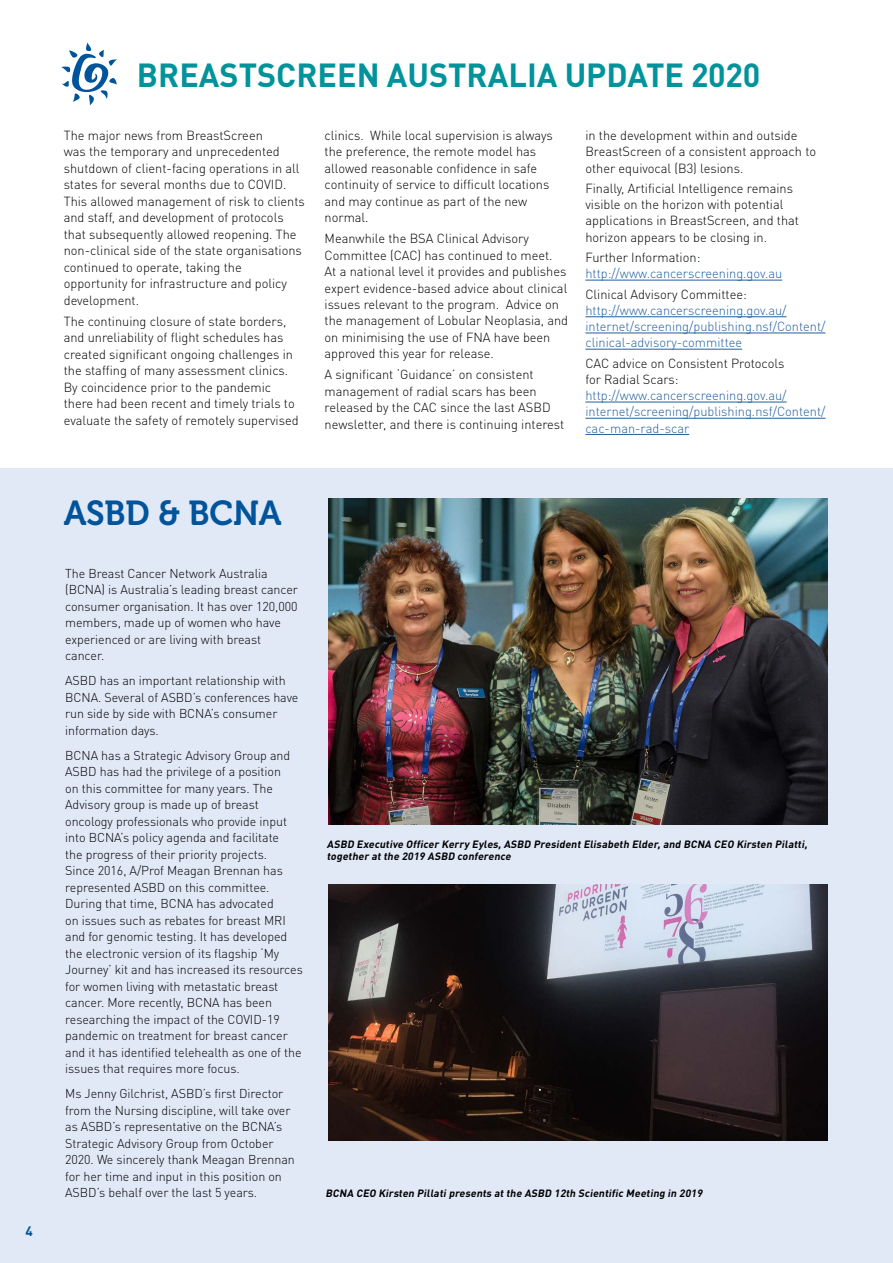
<style>
.page{position:relative;width:893px;height:1263px;background:#fff}
.page>*{position:absolute;margin:0;border:0;box-sizing:border-box;transform-origin:0 0}
.t1{font:34.5px "Museo 700";letter-spacing:-.01em;color:#00549b}
.t2{font:700 33px "DIN Pro";color:#00939b}
.t3{font:700 13.5px "DIN Pro";color:#00549b}
.t4{font:300 13.05px/16.5px "DIN Pro";color:#000}
.t5{font:300 13.05px/16.2px "DIN Pro";color:#215e9e}
.t6{font:300 12.75px/16.5px "DIN Pro";letter-spacing:-.005em;color:#000}
.t7{font:italic 700 10.5px/12px "DIN Pro";color:#000}
</style>
<div class="page">
<div style="left:0;top:468px;width:893px;height:795px;background:#e1e8f6"></div>
<img style="left:328px;top:498px;width:499px;height:327px">
<img style="left:328px;top:884px;width:499px;height:257px">
<svg style="left:61px;top:43px;width:56px;height:62px"></svg>
<hr style="left:585px;top:280px;width:197px;height:1px;background:#215e9e">
<hr style="left:585px;top:316px;width:201px;height:1px;background:#215e9e">
<hr style="left:585px;top:333px;width:240px;height:1px;background:#215e9e">
<hr style="left:585px;top:349px;width:157px;height:1px;background:#215e9e">
<hr style="left:585px;top:402px;width:201px;height:1px;background:#215e9e">
<hr style="left:585px;top:418px;width:240px;height:1px;background:#215e9e">
<hr style="left:585px;top:434px;width:104px;height:1px;background:#215e9e">
<p class="t3" style="left:26px;top:1220px;width:9px">4</p>
<h2 class="t2" style="left:137px;top:48px;width:625px">BREASTSCREEN AUSTRALIA UPDATE 2020</h2>
<p class="t4" style="left:64px;top:126px;width:243px">The major news from BreastScreen<br>was the temporary and unprecedented shutdown of client-facing operations in all states for several months due to COVID.<br>This allowed management of risk to clients and staff, and development of protocols that subsequently allowed reopening. The non-clinical side of the state organisations continued to operate, taking the opportunity for infrastructure and policy development.</p>
<p class="t4" style="left:64px;top:311px;width:236px">The continuing closure of state borders, and unreliability of flight schedules has created significant ongoing challenges in the staffing of many assessment clinics.<br>By coincidence prior to the pandemic there had been recent and timely trials to evaluate the safety of remotely supervised</p>
<p class="t4" style="left:325px;top:126px;width:230px">clinics. While local supervision is always the preference, the remote model has allowed reasonable confidence in safe continuity of service to difficult locations and may continue as part of the new normal.</p>
<p class="t4" style="left:325px;top:229px;width:245px">Meanwhile the BSA Clinical Advisory Committee (CAC) has continued to meet.<br>At a national level it provides and publishes expert evidence-based advice about clinical issues relevant to the program. Advice on the management of Lobular Neoplasia, and on minimising the use of FNA have been approved this year for release.</p>
<p class="t4" style="left:325px;top:365px;width:241px">A significant ‘Guidance’ on consistent management of radial scars has been released by the CAC since the last ASBD newsletter, and there is continuing interest</p>
<p class="t4" style="left:585px;top:126px;width:232px">in the development within and outside<br>BreastScreen of a consistent approach to other equivocal (B3) lesions.</p>
<p class="t4" style="left:585px;top:179px;width:215px">Finally, Artificial Intelligence remains visible on the horizon with potential applications in BreastScreen, and that horizon appears to be closing in.</p>
<p class="t4" style="left:585px;top:248px;width:116px">Further Information:</p>
<p class="t5" style="left:585px;top:264px;width:198px">http://www.cancerscreening.gov.au</p>
<p class="t4" style="left:585px;top:285px;width:163px">Clinical Advisory Committee:</p>
<p class="t5" style="left:585px;top:301px;width:242px">http://www.cancerscreening.gov.au/ internet/screening/publishing.nsf/Content/ clinical-advisory-committee</p>
<p class="t4" style="left:585px;top:354px;width:201px">CAC advice on Consistent Protocols for Radial Scars:</p>
<p class="t5" style="left:585px;top:386px;width:242px">http://www.cancerscreening.gov.au/ internet/screening/publishing.nsf/Content/ cac-man-rad-scar</p>
<h1 class="t1" style="left:64px;top:494px;width:219px">ASBD &amp; BCNA</h1>
<p class="t6" style="left:65px;top:564px;width:234px">The Breast Cancer Network Australia (BCNA) is Australia’s leading breast cancer consumer organisation. It has over 120,000 members, made up of women who have experienced or are living with breast cancer.</p>
<p class="t6" style="left:65px;top:671px;width:235px">ASBD has an important relationship with BCNA. Several of ASBD’s conferences have run side by side with BCNA’s consumer information days.</p>
<p class="t6" style="left:65px;top:746px;width:239px">BCNA has a Strategic Advisory Group and ASBD has had the privilege of a position<br>on this committee for many years. The Advisory group is made up of breast oncology professionals who provide input into BCNA’s policy agenda and facilitate<br>the progress of their priority projects.<br>Since 2016, A/Prof Meagan Brennan has represented ASBD on this committee.<br>During that time, BCNA has advocated<br>on issues such as rebates for breast MRI and for genomic testing. It has developed the electronic version of its flagship ‘My Journey’ kit and has increased its resources for women living with metastatic breast cancer. More recently, BCNA has been researching the impact of the COVID-19 pandemic on treatment for breast cancer and it has identified telehealth as one of the issues that requires more focus.</p>
<p class="t6" style="left:65px;top:1084px;width:231px">Ms Jenny Gilchrist, ASBD’s first Director from the Nursing discipline, will take over as ASBD’s representative on the BCNA’s Strategic Advisory Group from October 2020. We sincerely thank Meagan Brennan for her time and input in this position on ASBD’s behalf over the last 5 years.</p>
<p class="t7" style="left:327px;top:837px;width:484px">ASBD Executive Officer Kerry Eyles,ASBD PresidentElisabeth Elder,and BCNA CEO Kirsten Pilatti, together atthe 2019 ASBD conference</p>
<p class="t7" style="left:325px;top:1186px;width:381px">BCNA CEO Kirsten Pillatipresents atthe ASBD 12th Scientific Meeting in 2019</p>
</div>
